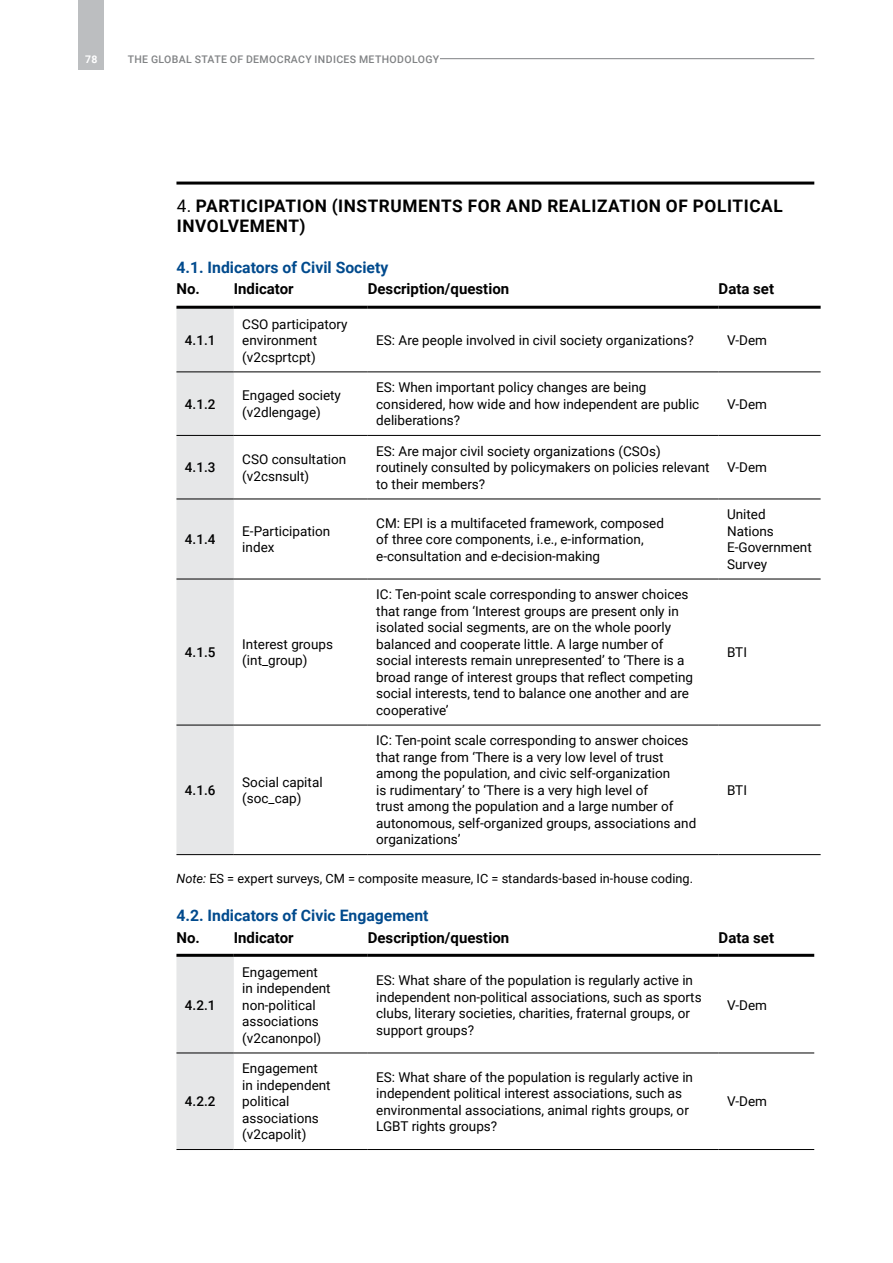
<style>
.page{position:relative;width:893px;height:1263px;background:#fff}
.page>*{position:absolute;margin:0;border:0;box-sizing:border-box;transform-origin:0 0}
.Heading_2_with_numbe{font:700 17.25px/20.2px "Roboto";letter-spacing:.035em;color:#000}
.Heading_3{font:700 15.75px "Roboto";color:#004a8d}
.Table_heading{font:700 15px "Roboto";color:#000}
.Table_body{font:13.5px/16.5px "Roboto";color:#000}
.Table_left_heading{font:500 13.5px "Roboto";color:#000}
.Source{font:12.75px "Roboto";color:#000}
.Page_header_right{font:500 10.5px "Roboto";letter-spacing:.035em;color:#808284}
.t1{font:700 10.5px "Roboto";color:#fff}
.s1{font-weight:400}
.s2{font-style:italic}
</style>
<div class="page">
<hr style="left:176px;top:182px;width:638px;height:3px;background:#000">
<div style="left:176px;top:309px;width:58px;height:545px;background:#e6e7e8"></div>
<hr style="left:176px;top:306px;width:58px;height:3px;background:#000">
<hr style="left:234px;top:306px;width:134px;height:3px;background:#000">
<hr style="left:368px;top:306px;width:351px;height:3px;background:#000">
<hr style="left:719px;top:306px;width:102px;height:3px;background:#000">
<hr style="left:176px;top:371px;width:58px;height:1px;background:#000">
<hr style="left:234px;top:371px;width:134px;height:1px;background:#000">
<hr style="left:368px;top:371px;width:351px;height:1px;background:#000">
<hr style="left:719px;top:371px;width:102px;height:1px;background:#000">
<hr style="left:176px;top:435px;width:58px;height:1px;background:#000">
<hr style="left:234px;top:435px;width:134px;height:1px;background:#000">
<hr style="left:368px;top:435px;width:351px;height:1px;background:#000">
<hr style="left:719px;top:435px;width:102px;height:1px;background:#000">
<hr style="left:176px;top:499px;width:58px;height:1px;background:#000">
<hr style="left:234px;top:499px;width:134px;height:1px;background:#000">
<hr style="left:368px;top:499px;width:351px;height:1px;background:#000">
<hr style="left:719px;top:499px;width:102px;height:1px;background:#000">
<hr style="left:176px;top:579px;width:58px;height:1px;background:#000">
<hr style="left:234px;top:579px;width:134px;height:1px;background:#000">
<hr style="left:368px;top:579px;width:351px;height:1px;background:#000">
<hr style="left:719px;top:579px;width:102px;height:1px;background:#000">
<hr style="left:176px;top:725px;width:58px;height:1px;background:#000">
<hr style="left:234px;top:725px;width:134px;height:1px;background:#000">
<hr style="left:368px;top:725px;width:351px;height:1px;background:#000">
<hr style="left:719px;top:725px;width:102px;height:1px;background:#000">
<hr style="left:176px;top:854px;width:58px;height:1px;background:#000">
<hr style="left:234px;top:854px;width:134px;height:1px;background:#000">
<hr style="left:368px;top:854px;width:351px;height:1px;background:#000">
<hr style="left:719px;top:854px;width:102px;height:1px;background:#000">
<div style="left:176px;top:957px;width:58px;height:192px;background:#e6e7e8"></div>
<hr style="left:176px;top:954px;width:58px;height:3px;background:#000">
<hr style="left:234px;top:954px;width:134px;height:3px;background:#000">
<hr style="left:368px;top:954px;width:351px;height:3px;background:#000">
<hr style="left:719px;top:954px;width:95px;height:3px;background:#000">
<hr style="left:176px;top:1052px;width:58px;height:1px;background:#000">
<hr style="left:234px;top:1052px;width:134px;height:1px;background:#000">
<hr style="left:368px;top:1052px;width:351px;height:1px;background:#000">
<hr style="left:719px;top:1052px;width:95px;height:1px;background:#000">
<hr style="left:176px;top:1149px;width:58px;height:1px;background:#000">
<hr style="left:234px;top:1149px;width:134px;height:1px;background:#000">
<hr style="left:368px;top:1149px;width:351px;height:1px;background:#000">
<hr style="left:719px;top:1149px;width:95px;height:1px;background:#000">
<hr style="left:119px;top:58px;width:695px;height:1px;background:#808284">
<div style="left:79px;top:0;width:25px;height:70px;background:#bcbec0"></div>
<div style="left:119px;top:55px;width:320px;height:8px;background:#fff"></div>
<p class="t1" style="left:85px;top:52px;width:14px">78</p>
<p class="Page_header_right" style="left:128px;top:52px;width:313px">THE GLOBAL STATE OF DEMOCRACY INDICES METHODOLOGY</p>
<p class="Heading_2_with_numbe" style="left:177px;top:195px;width:607px"><span class="s1">4.</span> PARTICIPATION (INSTRUMENTS FOR AND REALIZATION OF POLITICAL<br>INVOLVEMENT)</p>
<p class="Heading_3" style="left:176px;top:256px;width:213px">4.1. Indicators of Civil Society</p>
<p class="Table_heading" style="left:176px;top:279px;width:25px">No.</p>
<p class="Table_heading" style="left:234px;top:279px;width:61px">Indicator</p>
<p class="Table_heading" style="left:368px;top:279px;width:143px">Description/question</p>
<p class="Table_heading" style="left:719px;top:279px;width:57px">Data set</p>
<p class="Table_left_heading" style="left:185px;top:331px;width:32px">4.1.1</p>
<p class="Table_body" style="left:242px;top:315px;width:107px">CSO participatory environment (v2csprtcpt)</p>
<p class="Table_body" style="left:376px;top:332px;width:319px">ES: Are people involved in civil society organizations?</p>
<p class="Table_body" style="left:727px;top:332px;width:41px">V-Dem</p>
<p class="Table_left_heading" style="left:185px;top:394px;width:32px">4.1.2</p>
<p class="Table_body" style="left:242px;top:387px;width:100px">Engaged society (v2dlengage)</p>
<p class="Table_body" style="left:376px;top:379px;width:325px">ES: When important policy changes are being considered, how wide and how independent are public deliberations?</p>
<p class="Table_left_heading" style="left:185px;top:458px;width:32px">4.1.3</p>
<p class="Table_body" style="left:242px;top:450px;width:105px">CSO consultation (v2csnsult)</p>
<p class="Table_body" style="left:376px;top:442px;width:335px">ES: Are major civil society organizations (CSOs) routinely consulted by policymakers on policies relevant to their members?</p>
<p class="Table_body" style="left:727px;top:395px;width:41px">V-Dem</p>
<p class="Table_body" style="left:727px;top:459px;width:41px">V-Dem</p>
<p class="Table_left_heading" style="left:185px;top:530px;width:32px">4.1.4</p>
<p class="Table_body" style="left:242px;top:522px;width:89px">E-Participation index</p>
<p class="Table_body" style="left:376px;top:514px;width:289px">CM: EPI is a multifaceted framework, composed of three core components, i.e., e-information, e-consultation and e-decision-making</p>
<p class="Table_body" style="left:727px;top:506px;width:86px">United<br>Nations<br>E-Government<br>Survey</p>
<p class="Table_left_heading" style="left:185px;top:643px;width:32px">4.1.5</p>
<p class="Table_body" style="left:242px;top:635px;width:92px">Interest groups (int_group)</p>
<p class="Table_left_heading" style="left:185px;top:781px;width:32px">4.1.6</p>
<p class="Table_body" style="left:242px;top:773px;width:82px">Social capital (soc_cap)</p>
<p class="Table_body" style="left:376px;top:586px;width:318px">IC: Ten-point scale corresponding to answer choices that range from ‘Interest groups are present only in isolated social segments, are on the whole poorly balanced and cooperate little. A large number of social interests remain unrepresented’ to ‘There is a broad range of interest groups that reflect competing social interests, tend to balance one another and are cooperative’</p>
<p class="Table_body" style="left:376px;top:732px;width:322px">IC: Ten-point scale corresponding to answer choices that range from ‘There is a very low level of trust among the population, and civic self-organization<br>is rudimentary’ to ‘There is a very high level of<br>trust among the population and a large number of autonomous, self-organized groups, associations and organizations’</p>
<p class="Table_body" style="left:727px;top:643px;width:21px">BTI</p>
<p class="Table_body" style="left:727px;top:781px;width:21px">BTI</p>
<p class="Source" style="left:176px;top:869px;width:518px"><span class="s2">Note:</span> ES = expert surveys, CM = composite measure, IC = standards-based in-house coding.</p>
<p class="Heading_3" style="left:176px;top:904px;width:254px">4.2. Indicators of Civic Engagement</p>
<p class="Table_heading" style="left:176px;top:927px;width:25px">No.</p>
<p class="Table_heading" style="left:234px;top:927px;width:61px">Indicator</p>
<p class="Table_heading" style="left:368px;top:927px;width:143px">Description/question</p>
<p class="Table_heading" style="left:719px;top:927px;width:57px">Data set</p>
<p class="Table_left_heading" style="left:185px;top:995px;width:32px">4.2.1</p>
<p class="Table_left_heading" style="left:185px;top:1092px;width:32px">4.2.2</p>
<p class="Table_body" style="left:242px;top:963px;width:90px">Engagement in independent non-political associations (v2canonpol)</p>
<p class="Table_body" style="left:376px;top:971px;width:327px">ES: What share of the population is regularly active in independent non-political associations, such as sports clubs, literary societies, charities, fraternal groups, or support groups?</p>
<p class="Table_body" style="left:242px;top:1060px;width:90px">Engagement in independent political associations (v2capolit)</p>
<p class="Table_body" style="left:376px;top:1068px;width:318px">ES: What share of the population is regularly active in independent political interest associations, such as environmental associations, animal rights groups, or LGBT rights groups?</p>
<p class="Table_body" style="left:727px;top:996px;width:41px">V-Dem</p>
<p class="Table_body" style="left:727px;top:1093px;width:41px">V-Dem</p>
</div>
